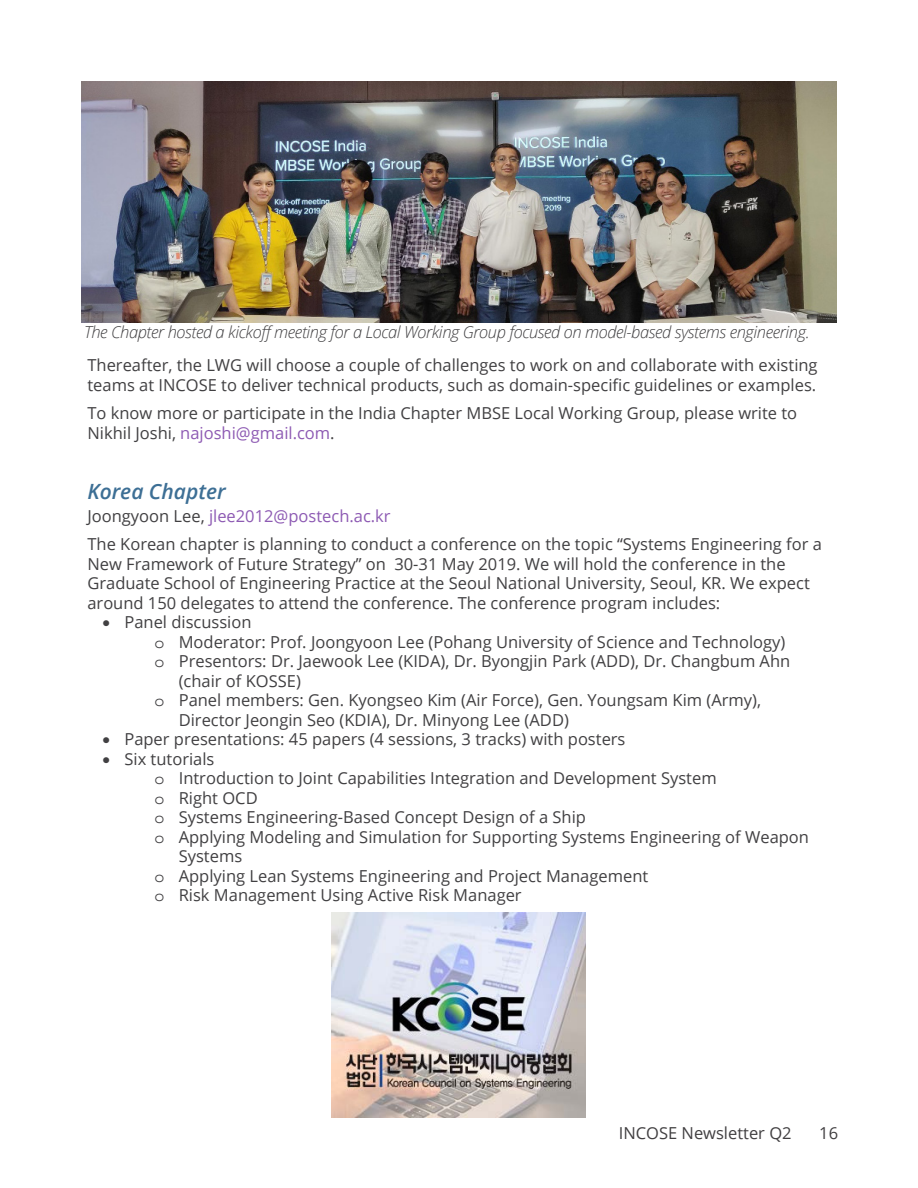
<style>
.page{position:relative;width:918px;height:1188px;background:#fff}
.page>*{position:absolute;margin:0;border:0;box-sizing:border-box;transform-origin:0 0}
.t1{font:italic 600 21px "Open Sans";color:#3d6f95}
.t2{font:16.5px/19.5px "Open Sans";color:#414042}
.t3{font:italic 300 16.5px "Open Sans";letter-spacing:-.025em;color:#414042}
.t4{font:16.5px "Open Sans";color:#413f41}
.s1{color:#8d5ab3}
.s2{font-family:"Courier Std"}
</style>
<div class="page">
<img style="left:81px;top:81px;width:756px;height:241px">
<img style="left:331px;top:913px;width:255px;height:205px">
<p class="t3" style="left:84px;top:320px;width:727px">The Chapter hosted a kickoff meeting for a Local Working Group focused on model-based systems engineering.</p>
<p class="t2" style="left:87px;top:355px;width:732px">Thereafter, the LWG will choose a couple of challenges to work on and collaborate with existing teams at INCOSE to deliver technical products, such as domain-specific guidelines or examples.</p>
<p class="t2" style="left:87px;top:403px;width:711px">To know more or participate in the India Chapter MBSE Local Working Group, please write to<br>Nikhil Joshi, <span class="s1">najoshi@gmail.com</span>.</p>
<p class="t1" style="left:87px;top:477px;width:140px">Korea Chapter</p>
<p class="t2" style="left:87px;top:501px;width:736px;line-height:28.5px">Joongyoon Lee, <span class="s1">jlee2012@postech.ac.kr<br></span>The Korean chapter is planning to conduct a conference on the topic “Systems Engineering for a</p>
<p class="t2" style="left:87px;top:553px;width:724px">New Framework of Future Strategy” on 30-31 May 2019. We will hold the conference in the<br>Graduate School of Engineering Practice at the Seoul National University, Seoul, KR. We expect around 150 delegates to attend the conference. The conference program includes:</p>
<p class="t2" style="left:102px;top:612px;width:151px">• Panel discussion</p>
<p class="t2" style="left:154px;top:631px;width:632px"><span class="s2">o</span> Moderator: Prof. Joongyoon Lee (Pohang University of Science and Technology)</p>
<p class="t2" style="left:154px;top:651px;width:637px"><span class="s2">o</span> Presentors: Dr. Jaewook Lee (KIDA), Dr. Byongjin Park (ADD), Dr. Changbum Ahn</p>
<p class="t2" style="left:179px;top:670px;width:124px">(chair of KOSSE)</p>
<p class="t2" style="left:154px;top:690px;width:608px"><span class="s2">o</span> Panel members: Gen. Kyongseo Kim (Air Force), Gen. Youngsam Kim (Army),</p>
<p class="t2" style="left:179px;top:709px;width:392px">Director Jeongin Seo (KDIA), Dr. Minyong Lee (ADD)</p>
<p class="t2" style="left:102px;top:729px;width:525px">• Paper presentations: 45 papers (4 sessions, 3 tracks) with posters</p>
<p class="t2" style="left:102px;top:748px;width:114px">• Six tutorials</p>
<p class="t2" style="left:154px;top:768px;width:564px"><span class="s2">o</span> Introduction to Joint Capabilities Integration and Development System</p>
<p class="t2" style="left:154px;top:787px;width:105px"><span class="s2">o</span> Right OCD</p>
<p class="t2" style="left:154px;top:807px;width:433px"><span class="s2">o</span> Systems Engineering-Based Concept Design of a Ship</p>
<p class="t2" style="left:154px;top:826px;width:656px"><span class="s2">o</span> Applying Modeling and Simulation for Supporting Systems Engineering of Weapon</p>
<p class="t2" style="left:179px;top:846px;width:65px">Systems</p>
<p class="t2" style="left:154px;top:865px;width:495px"><span class="s2">o</span> Applying Lean Systems Engineering and Project Management</p>
<p class="t2" style="left:154px;top:885px;width:369px"><span class="s2">o</span> Risk Management Using Active Risk Manager</p>
<p class="t4" style="left:619px;top:1122px;width:174px">INCOSE Newsletter Q2</p>
<p class="t4" style="left:819px;top:1122px;width:20px">16</p>
</div>
